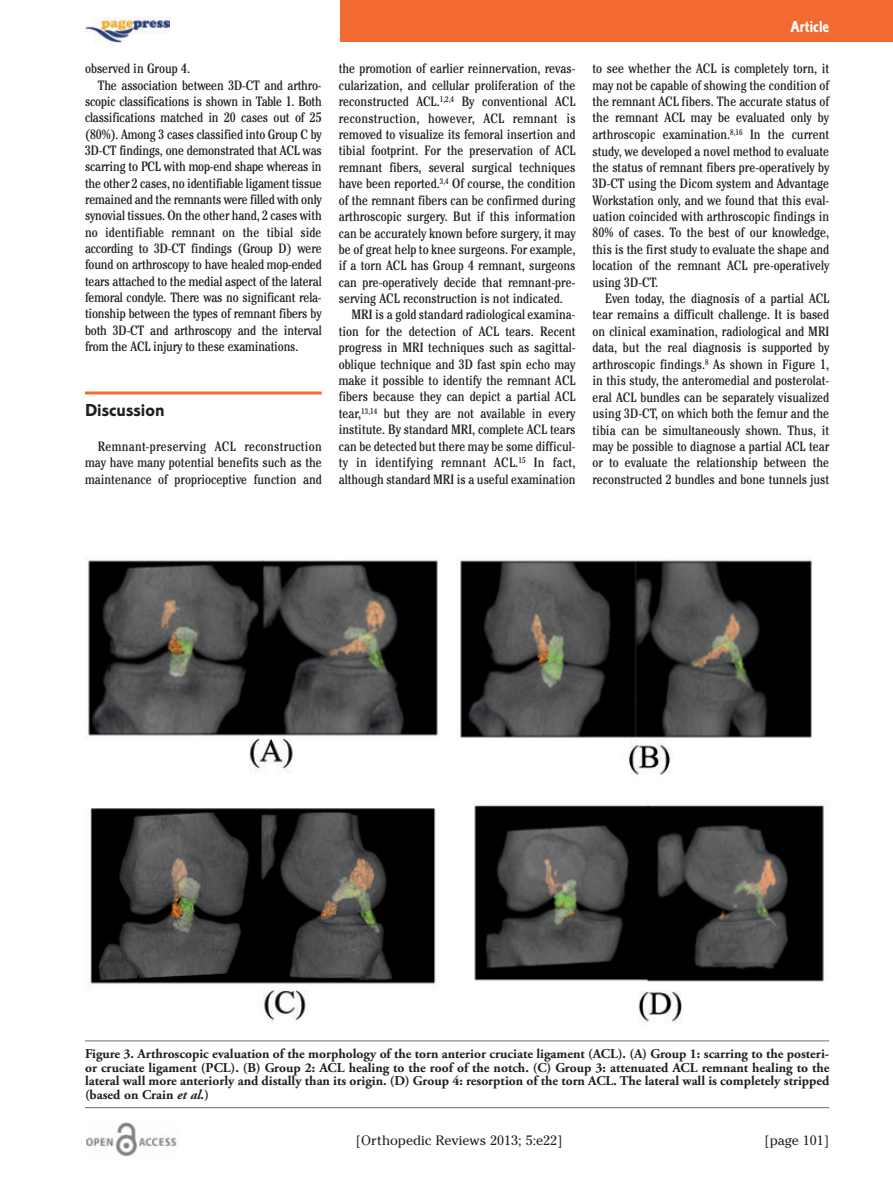
<style>
.page{position:relative;width:893px;height:1191px;background:#fff}
.page>*{position:absolute;margin:0;border:0;box-sizing:border-box;transform-origin:0 0}
.t1{font:18px "Corinthian Bold Plain";color:#231f20}
.t2{font:16.5px "Corinthian Bold Condensed Plain";color:#fff}
.t3{font:condensed 13.5px/16.4px "Cheltenham";color:#231f20;text-align:justify}
.t4{font:700 13.5px/13.5px "Adobe Garamond Pro";color:#231f20;text-align:justify}
.t5{font:condensed 13.5px "Cheltenham";letter-spacing:.02em;color:#231f20}
.t6{font:13.5px "Cheltenham";color:#231f20}
.s1{font-style:italic}
</style>
<div class="page">
<img style="left:86px;top:1123px;width:93px;height:34px">
<hr style="left:85px;top:391px;width:237px;height:3px;background:#f26a30">
<div style="left:340px;top:0;width:553px;height:42px;background:#f26a30"></div>
<img style="left:85px;top:17px;width:85px;height:26px">
<img style="left:87px;top:559px;width:739px;height:465px">
<hr style="left:85px;top:1040px;width:744px;height:1px;background:#6c6d70">
<hr style="left:85px;top:1107px;width:744px;height:1px;background:#6c6d70">
<p class="t3" style="left:85px;top:62px;width:107px">observed in Group 4.</p>
<p class="t3" style="left:98px;top:78px;width:225px">The association between 3D-CT and arthro-</p>
<p class="t3" style="left:85px;top:94px;width:238px">scopic classifications is shown in Table 1. Both</p>
<p class="t3" style="left:85px;top:111px;width:238px">classifications matched in 20 cases out of 25</p>
<p class="t3" style="left:85px;top:127px;width:238px">(80%). Among 3 cases classified into Group C by</p>
<p class="t3" style="left:85px;top:143px;width:238px">3D-CT findings, one demonstrated that ACL was</p>
<p class="t3" style="left:85px;top:160px;width:238px">scarring to PCL with mop-end shape whereas in</p>
<p class="t3" style="left:85px;top:176px;width:238px">the other 2 cases, no identifiable ligament tissue</p>
<p class="t3" style="left:85px;top:192px;width:238px">remained and the remnants were filled with only</p>
<p class="t3" style="left:85px;top:209px;width:238px">synovial tissues. On the other hand, 2 cases with</p>
<p class="t3" style="left:85px;top:225px;width:238px">no identifiable remnant on the tibial side</p>
<p class="t3" style="left:85px;top:241px;width:238px">according to 3D-CT findings (Group D) were</p>
<p class="t3" style="left:85px;top:258px;width:238px">found on arthroscopy to have healed mop-ended</p>
<p class="t3" style="left:85px;top:274px;width:238px">tears attached to the medial aspect of the lateral</p>
<p class="t3" style="left:85px;top:290px;width:238px">femoral condyle. There was no significant rela-</p>
<p class="t3" style="left:85px;top:307px;width:238px">tionship between the types of remnant fibers by</p>
<p class="t3" style="left:85px;top:323px;width:238px">both 3D-CT and arthroscopy and the interval</p>
<p class="t3" style="left:85px;top:339px;width:215px">from the ACL injury to these examinations.</p>
<h1 class="t1" style="left:85px;top:404px;width:81px">Discussion</h1>
<p class="t3" style="left:85px;top:439px;width:238px;text-indent:13px">Remnant-preserving ACL reconstruction may have many potential benefits such as the maintenance of proprioceptive function and</p>
<p class="t3" style="left:339px;top:62px;width:238px">the promotion of earlier reinnervation, revas-</p>
<p class="t3" style="left:339px;top:78px;width:238px">cularization, and cellular proliferation of the</p>
<p class="t3" style="left:339px;top:95px;width:238px">reconstructed ACL.<sup>1,2,4</sup> By conventional ACL</p>
<p class="t5" style="left:339px;top:113px;width:238px">reconstruction, however, ACL remnant is</p>
<p class="t3" style="left:339px;top:127px;width:238px">removed to visualize its femoral insertion and</p>
<p class="t3" style="left:339px;top:144px;width:238px">tibial footprint. For the preservation of ACL</p>
<p class="t3" style="left:339px;top:160px;width:238px">remnant fibers, several surgical techniques</p>
<p class="t3" style="left:339px;top:177px;width:238px">have been reported.<sup>3,4</sup> Of course, the condition</p>
<p class="t3" style="left:339px;top:193px;width:238px">of the remnant fibers can be confirmed during</p>
<p class="t3" style="left:339px;top:210px;width:238px">arthroscopic surgery. But if this information</p>
<p class="t3" style="left:339px;top:226px;width:238px">can be accurately known before surgery, it may</p>
<p class="t3" style="left:339px;top:242px;width:238px">be of great help to knee surgeons. For example,</p>
<p class="t3" style="left:339px;top:259px;width:238px">if a torn ACL has Group 4 remnant, surgeons</p>
<p class="t3" style="left:339px;top:275px;width:238px">can pre-operatively decide that remnant-pre-</p>
<p class="t3" style="left:339px;top:291px;width:226px">serving ACL reconstruction is not indicated.</p>
<p class="t3" style="left:352px;top:308px;width:226px">MRI is a gold standard radiological examina-</p>
<p class="t3" style="left:339px;top:324px;width:238px">tion for the detection of ACL tears. Recent</p>
<p class="t3" style="left:339px;top:341px;width:238px">progress in MRI techniques such as sagittal-</p>
<p class="t3" style="left:339px;top:357px;width:238px">oblique technique and 3D fast spin echo may</p>
<p class="t3" style="left:339px;top:373px;width:238px">make it possible to identify the remnant ACL</p>
<p class="t3" style="left:339px;top:390px;width:238px">fibers because they can depict a partial ACL</p>
<p class="t3" style="left:339px;top:406px;width:238px">tear,<sup>13,14</sup> but they are not available in every</p>
<p class="t3" style="left:339px;top:423px;width:238px">institute. By standard MRI, complete ACL tears</p>
<p class="t3" style="left:339px;top:439px;width:238px">can be detected but there may be some difficul-</p>
<p class="t5" style="left:339px;top:458px;width:238px">ty in identifying remnant ACL.<sup>15</sup> In fact,</p>
<p class="t3" style="left:339px;top:472px;width:238px">although standard MRI is a useful examination</p>
<p class="t2" style="left:790px;top:21px;width:40px">Article</p>
<p class="t3" style="left:592px;top:62px;width:238px">to see whether the ACL is completely torn, it may not be capable of showing the condition of the remnant ACL fibers. The accurate status of the remnant ACL may be evaluated only by arthroscopic examination.<sup>8,16</sup> In the current study, we developed a novel method to evaluate the status of remnant fibers pre-operatively by 3D-CT using the Dicom system and Advantage Workstation only, and we found that this eval&shy;uation coincided with arthroscopic findings in 80% of cases. To the best of our knowledge, this is the first study to evaluate the shape and location of the remnant ACL pre-operatively using 3D-CT.</p>
<p class="t3" style="left:592px;top:291px;width:238px;text-indent:13px">Even today, the diagnosis of a partial ACL tear remains a difficult challenge. It is based on clinical examination, radiological and MRI data, but the real diagnosis is supported by arthroscopic findings.<sup>8</sup> As shown in Figure 1, in this study, the anteromedial and posterolat&shy;eral ACL bundles can be separately visualized using 3D-CT, on which both the femur and the tibia can be simultaneously shown. Thus, it may be possible to diagnose a partial ACL tear or to evaluate the relationship between the reconstructed 2 bundles and bone tunnels just</p>
<p class="t4" style="left:85px;top:1048px;width:746px">Figure 3. Arthroscopic evaluation of the morphology of the torn anterior cruciate ligament (ACL). (A) Group 1: scarring to the posteri&shy;or cruciate ligament (PCL). (B) Group 2: ACL healing to the roof of the notch. (C) Group 3: attenuated ACL remnant healing to the lateral wall more anteriorly and distally than its origin. (D) Group 4: resorption of the torn ACL. The lateral wall is completely stripped (based on Crain <span class="s1">et al.</span>)</p>
<p class="t6" style="left:356px;top:1132px;width:208px">[Orthopedic Reviews 2013; 5:e22]</p>
<p class="t6" style="left:764px;top:1132px;width:66px">[page 101]</p>
</div>
